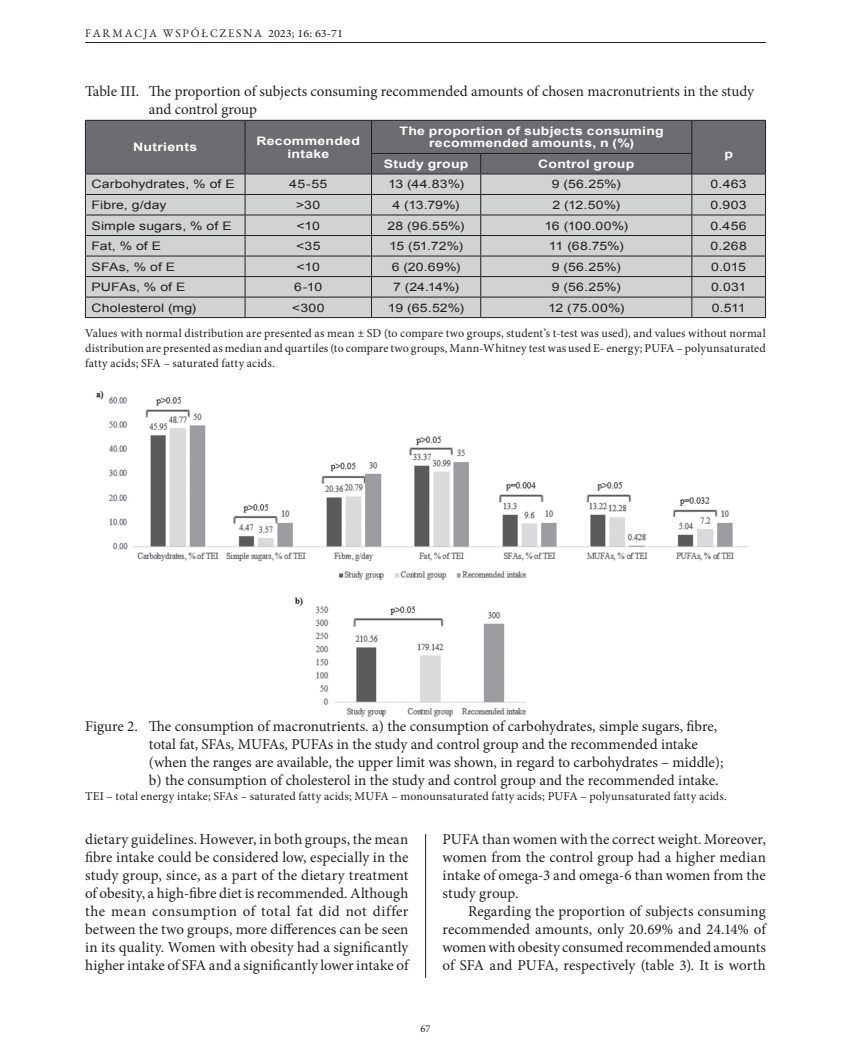
<style>
.page{position:relative;width:851px;height:1063px;background:#fff}
.page>*{position:absolute;margin:0;border:0;box-sizing:border-box;transform-origin:0 0}
.t1{font:15px/18px "Minion Pro";letter-spacing:-.005em;color:#231f20;text-align:justify}
.t2{font:12px/15px "Minion Pro";letter-spacing:.015em;color:#231f20;text-align:justify}
.t3{font:11.7px "Arial";letter-spacing:.01em;color:#231f20;scale:1.2 1}
.t4{font:700 11.7px/12.6px "Arial";letter-spacing:.02em;color:#fff;text-align:center;scale:1.2 1}
.t5{font:11.55px "EB Garamond";letter-spacing:.16em;color:#231f20}
.t6{font:10.5px "Minion Pro";color:#231f20}
.s1{font-family:"Minion Pro";font-size:11.25px}
</style>
<div class="page">
<hr style="left:425px;top:85px;width:1px;height:893px;background:#231f20">
<hr style="left:85px;top:42px;width:680px;height:1px;background:#231f20">
<div style="left:85px;top:85px;width:680px;height:298px;background:#fff"></div>
<div style="left:86px;top:121px;width:679px;height:53px;background:#6c6d70"></div>
<div style="left:86px;top:175px;width:679px;height:142px;background:#d1d2d4"></div>
<hr style="left:85px;top:120px;width:160px;height:1px;background:#231f20">
<hr style="left:85px;top:121px;width:1px;height:32px;background:#231f20">
<hr style="left:245px;top:120px;width:126px;height:1px;background:#231f20">
<hr style="left:245px;top:121px;width:1px;height:32px;background:#231f20">
<hr style="left:371px;top:120px;width:109px;height:1px;background:#231f20">
<hr style="left:371px;top:121px;width:1px;height:32px;background:#231f20">
<hr style="left:480px;top:120px;width:211px;height:1px;background:#231f20">
<hr style="left:691px;top:120px;width:74px;height:1px;background:#231f20">
<hr style="left:691px;top:121px;width:1px;height:32px;background:#231f20">
<hr style="left:765px;top:121px;width:1px;height:32px;background:#231f20">
<hr style="left:371px;top:153px;width:109px;height:1px;background:#231f20">
<hr style="left:480px;top:153px;width:212px;height:1px;background:#231f20">
<hr style="left:85px;top:174px;width:160px;height:1px;background:#231f20">
<hr style="left:245px;top:174px;width:126px;height:1px;background:#231f20">
<hr style="left:371px;top:174px;width:109px;height:1px;background:#231f20">
<hr style="left:480px;top:174px;width:211px;height:1px;background:#231f20">
<hr style="left:691px;top:174px;width:74px;height:1px;background:#231f20">
<hr style="left:85px;top:194px;width:160px;height:1px;background:#231f20">
<hr style="left:245px;top:194px;width:126px;height:1px;background:#231f20">
<hr style="left:371px;top:194px;width:109px;height:1px;background:#231f20">
<hr style="left:480px;top:194px;width:211px;height:1px;background:#231f20">
<hr style="left:691px;top:194px;width:74px;height:1px;background:#231f20">
<hr style="left:85px;top:215px;width:160px;height:1px;background:#231f20">
<hr style="left:245px;top:215px;width:126px;height:1px;background:#231f20">
<hr style="left:371px;top:215px;width:109px;height:1px;background:#231f20">
<hr style="left:480px;top:215px;width:211px;height:1px;background:#231f20">
<hr style="left:691px;top:215px;width:74px;height:1px;background:#231f20">
<hr style="left:85px;top:235px;width:160px;height:1px;background:#231f20">
<hr style="left:245px;top:235px;width:126px;height:1px;background:#231f20">
<hr style="left:371px;top:235px;width:109px;height:1px;background:#231f20">
<hr style="left:480px;top:235px;width:211px;height:1px;background:#231f20">
<hr style="left:691px;top:235px;width:74px;height:1px;background:#231f20">
<hr style="left:85px;top:256px;width:160px;height:1px;background:#231f20">
<hr style="left:245px;top:256px;width:126px;height:1px;background:#231f20">
<hr style="left:371px;top:256px;width:109px;height:1px;background:#231f20">
<hr style="left:480px;top:256px;width:211px;height:1px;background:#231f20">
<hr style="left:691px;top:256px;width:74px;height:1px;background:#231f20">
<hr style="left:85px;top:276px;width:160px;height:1px;background:#231f20">
<hr style="left:245px;top:276px;width:126px;height:1px;background:#231f20">
<hr style="left:371px;top:276px;width:109px;height:1px;background:#231f20">
<hr style="left:480px;top:276px;width:211px;height:1px;background:#231f20">
<hr style="left:691px;top:276px;width:74px;height:1px;background:#231f20">
<hr style="left:85px;top:297px;width:160px;height:1px;background:#231f20">
<svg style="left:85px;top:153px;width:1px;height:164px"></svg>
<hr style="left:245px;top:297px;width:126px;height:1px;background:#231f20">
<svg style="left:245px;top:153px;width:1px;height:164px"></svg>
<hr style="left:371px;top:297px;width:109px;height:1px;background:#231f20">
<svg style="left:371px;top:154px;width:1px;height:163px"></svg>
<hr style="left:480px;top:297px;width:211px;height:1px;background:#231f20">
<svg style="left:480px;top:154px;width:1px;height:163px"></svg>
<hr style="left:691px;top:297px;width:74px;height:1px;background:#231f20">
<svg style="left:691px;top:154px;width:1px;height:163px"></svg>
<svg style="left:765px;top:153px;width:1px;height:164px"></svg>
<hr style="left:85px;top:317px;width:160px;height:1px;background:#231f20">
<hr style="left:245px;top:317px;width:126px;height:1px;background:#231f20">
<hr style="left:371px;top:317px;width:109px;height:1px;background:#231f20">
<hr style="left:480px;top:317px;width:211px;height:1px;background:#231f20">
<hr style="left:691px;top:317px;width:74px;height:1px;background:#231f20">
<div style="left:85px;top:720px;width:680px;height:113px;background:#fff"></div>
<img style="left:96px;top:383px;width:654px;height:337px">
<p class="t5" style="left:85px;top:24px;width:259px">FARMACJA WSPÓŁCZESNA <span class="s1">2023; 16: 63-71</span></p>
<p class="t1" style="left:149px;top:82px;width:606px;text-indent:-64px">Table III. The proportion of subjects consuming recommended amounts of chosen macronutrients in the study and control group</p>
<p class="t4" style="left:133px;top:141px;width:55px">Nutrients</p>
<p class="t4" style="left:256px;top:135px;width:88px">Recommended intake</p>
<p class="t4" style="left:399px;top:125px;width:221px">The proportion of subjects consuming recommended amounts, n (%)</p>
<p class="t4" style="left:724px;top:148px;width:9px">p</p>
<p class="t4" style="left:384px;top:158px;width:72px">Study group</p>
<p class="t4" style="left:538px;top:158px;width:81px">Control group</p>
<p class="t3" style="left:91px;top:177px;width:121px">Carbohydrates, % of E</p>
<p class="t3" style="left:289px;top:177px;width:33px">45-55</p>
<p class="t3" style="left:388px;top:177px;width:65px">13 (44.83%)</p>
<p class="t3" style="left:551px;top:177px;width:59px">9 (56.25%)</p>
<p class="t3" style="left:710px;top:177px;width:32px">0.463</p>
<p class="t3" style="left:91px;top:197px;width:64px">Fibre, g/day</p>
<p class="t3" style="left:296px;top:197px;width:22px">&gt;30</p>
<p class="t3" style="left:392px;top:197px;width:57px">4 (13.79%)</p>
<p class="t3" style="left:552px;top:197px;width:58px">2 (12.50%)</p>
<p class="t3" style="left:710px;top:197px;width:32px">0.903</p>
<p class="t3" style="left:91px;top:218px;width:118px">Simple sugars, % of E</p>
<p class="t3" style="left:296px;top:218px;width:21px">&lt;10</p>
<p class="t3" style="left:387px;top:218px;width:66px">28 (96.55%)</p>
<p class="t3" style="left:544px;top:218px;width:71px">16 (100.00%)</p>
<p class="t3" style="left:710px;top:218px;width:32px">0.456</p>
<p class="t3" style="left:91px;top:238px;width:60px">Fat, % of E</p>
<p class="t3" style="left:296px;top:238px;width:22px">&lt;35</p>
<p class="t3" style="left:389px;top:238px;width:63px">15 (51.72%)</p>
<p class="t3" style="left:548px;top:238px;width:64px">11 (68.75%)</p>
<p class="t3" style="left:710px;top:238px;width:32px">0.268</p>
<p class="t3" style="left:91px;top:259px;width:71px">SFAs, % of E</p>
<p class="t3" style="left:296px;top:259px;width:21px">&lt;10</p>
<p class="t3" style="left:392px;top:259px;width:59px">6 (20.69%)</p>
<p class="t3" style="left:551px;top:259px;width:59px">9 (56.25%)</p>
<p class="t3" style="left:711px;top:259px;width:31px">0.015</p>
<p class="t3" style="left:91px;top:279px;width:80px">PUFAs, % of E</p>
<p class="t3" style="left:294px;top:279px;width:25px">6-10</p>
<p class="t3" style="left:393px;top:279px;width:56px">7 (24.14%)</p>
<p class="t3" style="left:551px;top:279px;width:59px">9 (56.25%)</p>
<p class="t3" style="left:711px;top:279px;width:31px">0.031</p>
<p class="t3" style="left:91px;top:300px;width:89px">Cholesterol (mg)</p>
<p class="t3" style="left:292px;top:300px;width:29px">&lt;300</p>
<p class="t3" style="left:388px;top:300px;width:65px">19 (65.52%)</p>
<p class="t3" style="left:548px;top:300px;width:65px">12 (75.00%)</p>
<p class="t3" style="left:711px;top:300px;width:30px">0.511</p>
<p class="t2" style="left:85px;top:326px;width:682px">Values with normal distribution are presented as mean ± SD (to compare two groups, student’s t-test was used), and values without normal distribution are presented as median and quartiles (to compare two groups, Mann-Whitney test was used E- energy; PUFA – polyunsaturated fatty acids; SFA – saturated fatty acids.</p>
<p class="t1" style="left:149px;top:717px;width:576px;text-align:left;text-indent:-64px">Figure 2. The consumption of macronutrients. a) the consumption of carbohydrates, simple sugars, fibre, total fat, SFAs, MUFAs, PUFAs in the study and control group and the recommended intake (when the ranges are available, the upper limit was shown, in regard to carbohydrates – middle); b) the consumption of cholesterol in the study and control group and the recommended intake.</p>
<p class="t2" style="left:85px;top:788px;width:643px">TEI – total energy intake; SFAs – saturated fatty acids; MUFA – monounsaturated fatty acids; PUFA – polyunsaturated fatty acids.</p>
<p class="t1" style="left:85px;top:831px;width:325px">dietary guidelines. However, in both groups, the mean fibre intake could be considered low, especially in the study group, since, as a part of the dietary treatment of obesity, a high-fibre diet is recommended. Although the mean consumption of total fat did not differ between the two groups, more differences can be seen in its quality. Women with obesity had a significantly higher intake of SFA and a significantly lower intake of</p>
<p class="t1" style="left:442px;top:831px;width:325px">PUFA than women with the correct weight. Moreover, women from the control group had a higher median intake of omega-3 and omega-6 than women from the study group.</p>
<p class="t1" style="left:442px;top:903px;width:325px;text-indent:26px">Regarding the proportion of subjects consuming recommended amounts, only 20.69% and 24.14% of women with obesity consumed recommended amounts of SFA and PUFA, respectively (table 3). It is worth</p>
<p class="t6" style="left:420px;top:1022px;width:12px">67</p>
</div>
